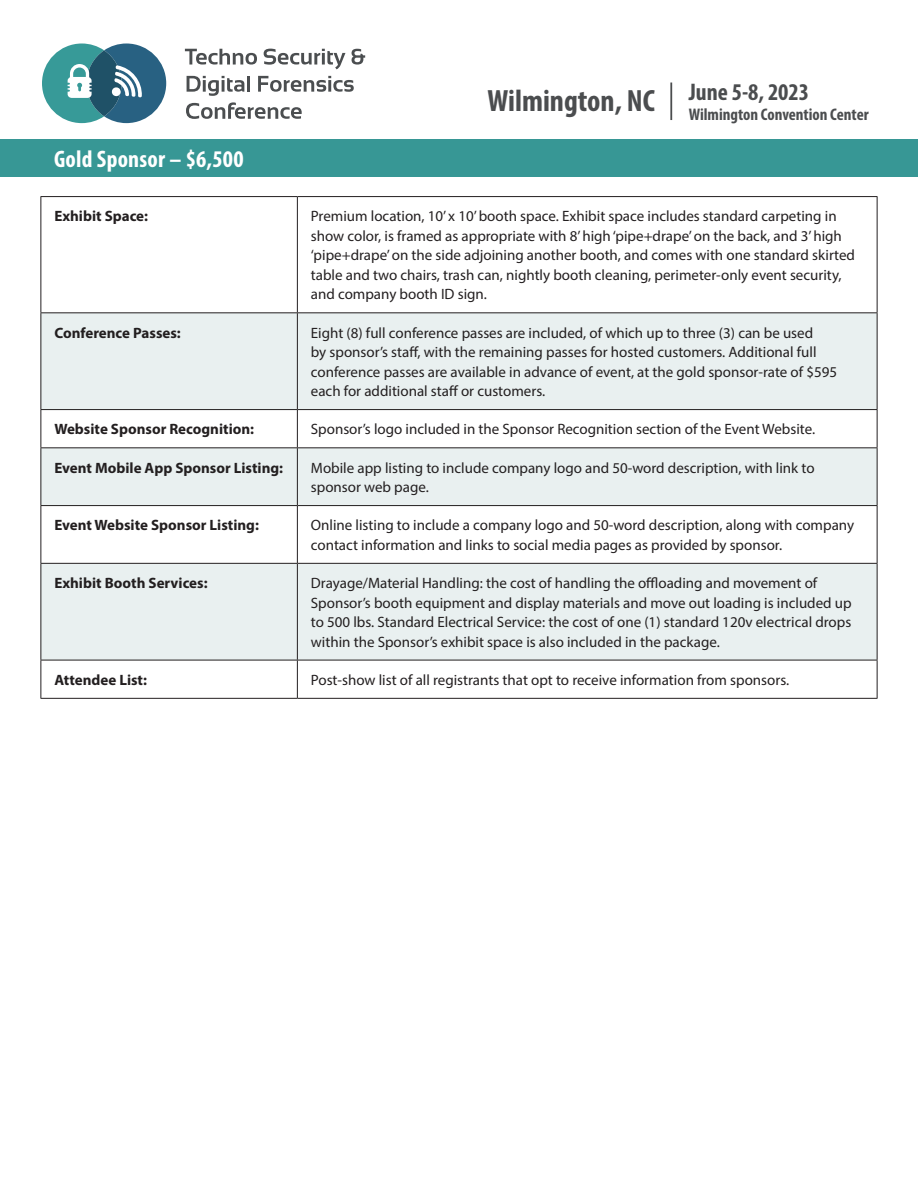
<style>
.page{position:relative;width:918px;height:1188px;background:#fff}
.page>*{position:absolute;margin:0;border:0;box-sizing:border-box;transform-origin:0 0}
.t1{font:700 condensed 30.9px "Myriad Pro";color:#4b4d4f}
.t2{font:700 condensed 24.15px "Myriad Pro";color:#4b4d4f}
.t3{font:700 condensed 24px "Myriad Pro";letter-spacing:.01em;color:#fff}
.t4{font:700 condensed 16.8px "Myriad Pro";color:#4b4d4f}
.t5{font:15px/19.5px "Myriad Pro";color:#231f20}
.t6{font:700 15px "Myriad Pro";color:#231f20}
</style>
<div class="page">
<svg style="left:185px;top:49px;width:72px;height:16px"></svg>
<svg style="left:264px;top:49px;width:81px;height:20px"></svg>
<svg style="left:352px;top:49px;width:13px;height:16px"></svg>
<svg style="left:187px;top:76px;width:57px;height:20px"></svg>
<hr style="left:247px;top:76px;width:3px;height:16px;background:#4b4e50">
<svg style="left:258px;top:76px;width:96px;height:16px"></svg>
<svg style="left:186px;top:102px;width:116px;height:17px"></svg>
<svg style="left:42px;top:44px;width:124px;height:79px"></svg>
<svg style="left:41px;top:313px;width:836px;height:347px;fill:#e9f0f0"></svg>
<hr style="left:40px;top:196px;width:257px;height:1px;background:#231f20">
<hr style="left:40px;top:197px;width:1px;height:115px;background:#231f20">
<hr style="left:297px;top:196px;width:581px;height:1px;background:#231f20">
<hr style="left:297px;top:197px;width:1px;height:115px;background:#231f20">
<hr style="left:877px;top:197px;width:1px;height:115px;background:#231f20">
<hr style="left:40px;top:312px;width:257px;height:1px;background:#231f20">
<hr style="left:40px;top:313px;width:1px;height:96px;background:#231f20">
<hr style="left:297px;top:312px;width:581px;height:1px;background:#231f20">
<hr style="left:297px;top:313px;width:1px;height:96px;background:#231f20">
<hr style="left:877px;top:313px;width:1px;height:96px;background:#231f20">
<hr style="left:40px;top:409px;width:257px;height:1px;background:#231f20">
<hr style="left:40px;top:410px;width:1px;height:37px;background:#231f20">
<hr style="left:297px;top:409px;width:581px;height:1px;background:#231f20">
<hr style="left:297px;top:410px;width:1px;height:37px;background:#231f20">
<hr style="left:877px;top:410px;width:1px;height:37px;background:#231f20">
<hr style="left:40px;top:447px;width:257px;height:1px;background:#231f20">
<hr style="left:40px;top:448px;width:1px;height:57px;background:#231f20">
<hr style="left:297px;top:447px;width:581px;height:1px;background:#231f20">
<hr style="left:297px;top:448px;width:1px;height:57px;background:#231f20">
<hr style="left:877px;top:448px;width:1px;height:57px;background:#231f20">
<hr style="left:40px;top:505px;width:257px;height:1px;background:#231f20">
<hr style="left:40px;top:506px;width:1px;height:57px;background:#231f20">
<hr style="left:297px;top:505px;width:581px;height:1px;background:#231f20">
<hr style="left:297px;top:506px;width:1px;height:57px;background:#231f20">
<hr style="left:877px;top:506px;width:1px;height:57px;background:#231f20">
<hr style="left:40px;top:563px;width:257px;height:1px;background:#231f20">
<hr style="left:40px;top:564px;width:1px;height:96px;background:#231f20">
<hr style="left:297px;top:563px;width:581px;height:1px;background:#231f20">
<hr style="left:297px;top:564px;width:1px;height:96px;background:#231f20">
<hr style="left:877px;top:564px;width:1px;height:96px;background:#231f20">
<hr style="left:40px;top:660px;width:257px;height:1px;background:#231f20">
<hr style="left:40px;top:660px;width:1px;height:38px;background:#231f20">
<hr style="left:297px;top:660px;width:581px;height:1px;background:#231f20">
<hr style="left:297px;top:660px;width:1px;height:38px;background:#231f20">
<hr style="left:877px;top:660px;width:1px;height:38px;background:#231f20">
<hr style="left:40px;top:698px;width:257px;height:1px;background:#231f20">
<hr style="left:297px;top:698px;width:581px;height:1px;background:#231f20">
<div style="left:0;top:140px;width:918px;height:37px;background:#379795"></div>
<hr style="left:670px;top:83px;width:2px;height:37px;background:#4b4d4f">
<p class="t3" style="left:54px;top:144px;width:191px">Gold Sponsor – $6,500</p>
<p class="t1" style="left:488px;top:82px;width:169px">Wilmington, NC</p>
<p class="t2" style="left:689px;top:77px;width:122px">June 5-8, 2023</p>
<p class="t4" style="left:689px;top:104px;width:182px">Wilmington Convention Center</p>
<p class="t6" style="left:54px;top:206px;width:95px">Exhibit Space:</p>
<p class="t5" style="left:311px;top:206px;width:546px">Premium location, 10’ x 10’ booth space. Exhibit space includes standard carpeting in show color, is framed as appropriate with 8’ high ‘pipe+drape’ on the back, and 3’ high ‘pipe+drape’ on the side adjoining another booth, and comes with one standard skirted table and two chairs, trash can, nightly booth cleaning, perimeter-only event security, and company booth ID sign.</p>
<p class="t6" style="left:54px;top:323px;width:128px">Conference Passes:</p>
<p class="t5" style="left:311px;top:323px;width:528px">Eight (8) full conference passes are included, of which up to three (3) can be used<br>by sponsor’s staff, with the remaining passes for hosted customers. Additional full conference passes are available in advance of event, at the gold sponsor-rate of $595 each for additional staff or customers.</p>
<p class="t6" style="left:54px;top:419px;width:201px">Website Sponsor Recognition:</p>
<p class="t5" style="left:311px;top:419px;width:506px">Sponsor’s logo included in the Sponsor Recognition section of the Event Website.</p>
<p class="t6" style="left:54px;top:458px;width:230px">Event Mobile App Sponsor Listing:</p>
<p class="t5" style="left:311px;top:458px;width:505px">Mobile app listing to include company logo and 50-word description, with link to sponsor web page.</p>
<p class="t6" style="left:54px;top:515px;width:206px">Event Website Sponsor Listing:</p>
<p class="t5" style="left:311px;top:515px;width:545px">Online listing to include a company logo and 50-word description, along with company contact information and links to social media pages as provided by sponsor.</p>
<p class="t6" style="left:54px;top:573px;width:155px">Exhibit Booth Services:</p>
<p class="t5" style="left:311px;top:573px;width:542px">Drayage/Material Handling: the cost of handling the offloading and movement of Sponsor’s booth equipment and display materials and move out loading is included up to 500 lbs. Standard Electrical Service: the cost of one (1) standard 120v electrical drops within the Sponsor’s exhibit space is also included in the package.</p>
<p class="t6" style="left:54px;top:670px;width:94px">Attendee List:</p>
<p class="t5" style="left:311px;top:670px;width:480px">Post-show list of all registrants that opt to receive information from sponsors.</p>
</div>
